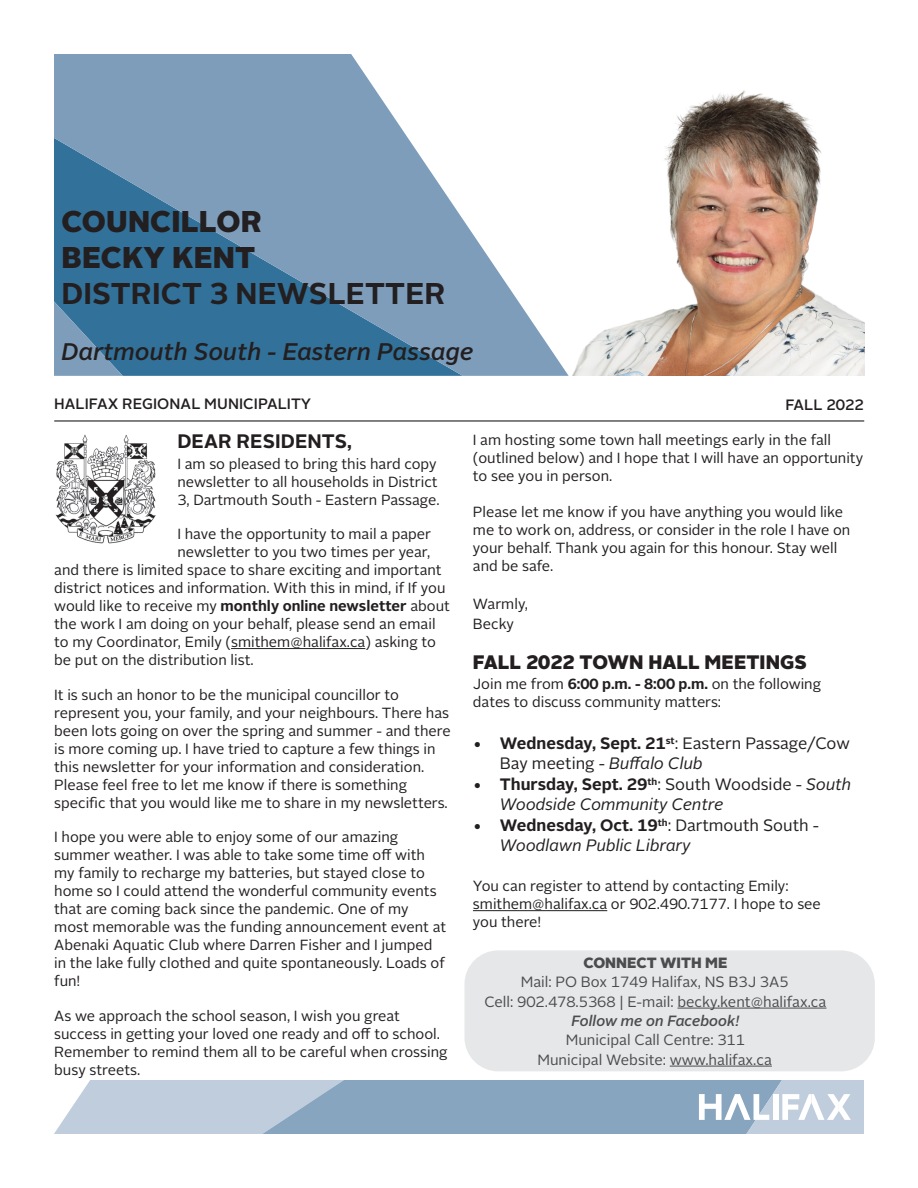
<style>
.page{position:relative;width:918px;height:1188px;background:#fff}
.page>*{position:absolute;margin:0;border:0;box-sizing:border-box;transform-origin:0 0}
.Cover_-_Title{font:900 30px/36px "Alright Sans";letter-spacing:.005em;color:#231f20}
.Cover_-_Sub_Title{font:700 30px "Alright Sans";letter-spacing:.005em;color:#231f20}
.Cover_-_Sub_Title-2{font:italic 500 24px "Alright Sans";letter-spacing:.005em;color:#231f20}
.Article_-_Title{font:900 19.5px "Alright Sans";letter-spacing:.005em;color:#231f20}
.Article_-_Title-2{font:700 19.5px "Alright Sans";letter-spacing:.005em;color:#231f20}
.t1{font:italic 16.5px/19.5px "Alright Sans";color:#231f20}
.t2{font:16.5px/19.5px "Alright Sans";color:#231f20}
.Cover_-_HRM___Date{font:500 15px "Alright Sans";letter-spacing:.005em;color:#231f20}
.Alright_Reg_10_12pt{font:14.85px/19.4px "Alright Sans";color:#4b4c4d;text-align:center}
.Alright_Reg_9_5_12pt{font:14.7px/18px "Alright Sans";color:#231f20}
.Article_-_Title-3{font:14.7px/18px "Alright Sans";color:#231f20}
.s1{font-weight:700}
.s2{font-style:italic}
.s3{font-weight:700;font-style:normal}
.s4{font-style:normal}
.s5{font-weight:900}
.s6{font-weight:500;font-style:italic}
</style>
<div class="page">
<svg style="left:54px;top:1080px;width:810px;height:54px"></svg>
<svg style="left:54px;top:54px;width:468px;height:322px;fill:#7d9dbb"></svg>
<svg style="left:54px;top:301px;width:69px;height:75px"></svg>
<hr style="left:54px;top:420px;width:810px;height:2px;background:#231f20">
<img style="left:55px;top:434px;width:101px;height:109px">
<hr style="left:231px;top:648px;width:134px;height:1px;background:#231f20">
<hr style="left:473px;top:910px;width:134px;height:1px;background:#231f20">
<div style="left:464px;top:950px;width:411px;height:121px;background:#e6e7e9;border-radius:34px"></div>
<hr style="left:677px;top:1008px;width:149px;height:1px;background:#4b4c4d">
<hr style="left:670px;top:1066px;width:102px;height:1px;background:#4b4c4d">
<img style="left:522px;top:90px;width:342px;height:286px">
<p class="Cover_-_Title" style="left:62px;top:204px;width:202px">COUNCILLOR<br>BECKY KENT</p>
<p class="Cover_-_Sub_Title" style="left:62px;top:273px;width:385px">DISTRICT 3 NEWSLETTER</p>
<p class="Cover_-_Sub_Title-2" style="left:62px;top:335px;width:414px">Dartmouth South - Eastern Passage</p>
<p class="Cover_-_HRM___Date" style="left:54px;top:394px;width:259px">HALIFAX REGIONAL MUNICIPALITY</p>
<p class="Cover_-_HRM___Date" style="left:785px;top:394px;width:80px">FALL 2022</p>
<p class="Article_-_Title-2" style="left:177px;top:428px;width:176px">DEAR RESIDENTS,</p>
<p class="Alright_Reg_9_5_12pt" style="left:177px;top:455px;width:264px">I am so pleased to bring this hard copy newsletter to all households in District<br>3, Dartmouth South - Eastern Passage.</p>
<p class="Alright_Reg_9_5_12pt" style="left:177px;top:525px;width:255px">I have the opportunity to mail a paper</p>
<p class="Alright_Reg_9_5_12pt" style="left:177px;top:543px;width:254px">newsletter to you two times per year,</p>
<p class="Alright_Reg_9_5_12pt" style="left:54px;top:561px;width:389px">and there is limited space to share exciting and important</p>
<p class="Alright_Reg_9_5_12pt" style="left:54px;top:579px;width:393px">district notices and information. With this in mind, if If you</p>
<p class="Alright_Reg_9_5_12pt" style="left:54px;top:597px;width:397px">would like to receive my <span class="s1">monthly online newsletter</span> about</p>
<p class="Alright_Reg_9_5_12pt" style="left:54px;top:615px;width:383px">the work I am doing on your behalf, please send an email</p>
<p class="Alright_Reg_9_5_12pt" style="left:54px;top:633px;width:383px">to my Coordinator, Emily (smithem@halifax.ca) asking to</p>
<p class="Alright_Reg_9_5_12pt" style="left:54px;top:651px;width:201px">be put on the distribution list.</p>
<p class="Alright_Reg_9_5_12pt" style="left:54px;top:686px;width:398px">It is such an honor to be the municipal councillor to represent you, your family, and your neighbours. There has been lots going on over the spring and summer - and there is more coming up. I have tried to capture a few things in this newsletter for your information and consideration.<br>Please feel free to let me know if there is something specific that you would like me to share in my newsletters.</p>
<p class="Alright_Reg_9_5_12pt" style="left:54px;top:828px;width:393px">I hope you were able to enjoy some of our amazing summer weather. I was able to take some time off with my family to recharge my batteries, but stayed close to home so I could attend the wonderful community events that are coming back since the pandemic. One of my most memorable was the funding announcement event at Abenaki Aquatic Club where Darren Fisher and I jumped in the lake fully clothed and quite spontaneously. Loads of fun!</p>
<p class="Alright_Reg_9_5_12pt" style="left:54px;top:1007px;width:395px">As we approach the school season, I wish you great success in getting your loved one ready and off to school.<br>Remember to remind them all to be careful when crossing busy streets.</p>
<p class="Article_-_Title-3" style="left:473px;top:431px;width:392px">I am hosting some town hall meetings early in the fall (outlined below) and I hope that I will have an opportunity to see you in person.</p>
<p class="Article_-_Title-3" style="left:473px;top:503px;width:379px">Please let me know if you have anything you would like me to work on, address, or consider in the role I have on your behalf. Thank you again for this honour. Stay well and be safe.</p>
<p class="Article_-_Title-3" style="left:473px;top:595px;width:57px">Warmly,</p>
<p class="Article_-_Title-3" style="left:473px;top:615px;width:43px">Becky</p>
<p class="Article_-_Title" style="left:473px;top:648px;width:336px">FALL 2022 TOWN HALL MEETINGS</p>
<p class="Article_-_Title-3" style="left:473px;top:675px;width:350px">Join me from <span class="s1">6:00 p.m. - 8:00 p.m.</span> on the following dates to discuss community matters:</p>
<p class="t2" style="left:500px;top:734px;width:351px;text-indent:-27px"><span class="s1">• Wednesday, Sept. 21</span><sup>st</sup>: Eastern Passage/Cow<br>Bay meeting - <span class="s2">Buffalo Club</span></p>
<p class="t1" style="left:500px;top:775px;width:353px;text-indent:-27px"><span class="s3">• Thursday, Sept. 29</span><sup>th</sup><span class="s4">: South Woodside -</span> South<br>Woodside Community Centre</p>
<p class="t1" style="left:500px;top:816px;width:321px;text-indent:-27px"><span class="s3">• Wednesday, Oct. 19</span><sup>th</sup><span class="s4">: Dartmouth South -<br></span>Woodlawn Public Library</p>
<p class="Article_-_Title-3" style="left:473px;top:877px;width:349px">You can register to attend by contacting Emily: smithem@halifax.ca or 902.490.7177. I hope to see you there!</p>
<p class="Alright_Reg_10_12pt" style="left:484px;top:953px;width:344px"><span class="s5">CONNECT WITH ME<br></span>Mail: PO Box 1749 Halifax, NS B3J 3A5<br>Cell: 902.478.5368 | E-mail: becky.kent@halifax.ca<br><span class="s6">Follow me on Facebook!<br></span>Municipal Call Centre: 311<br>Municipal Website: www.halifax.ca</p>
</div>
